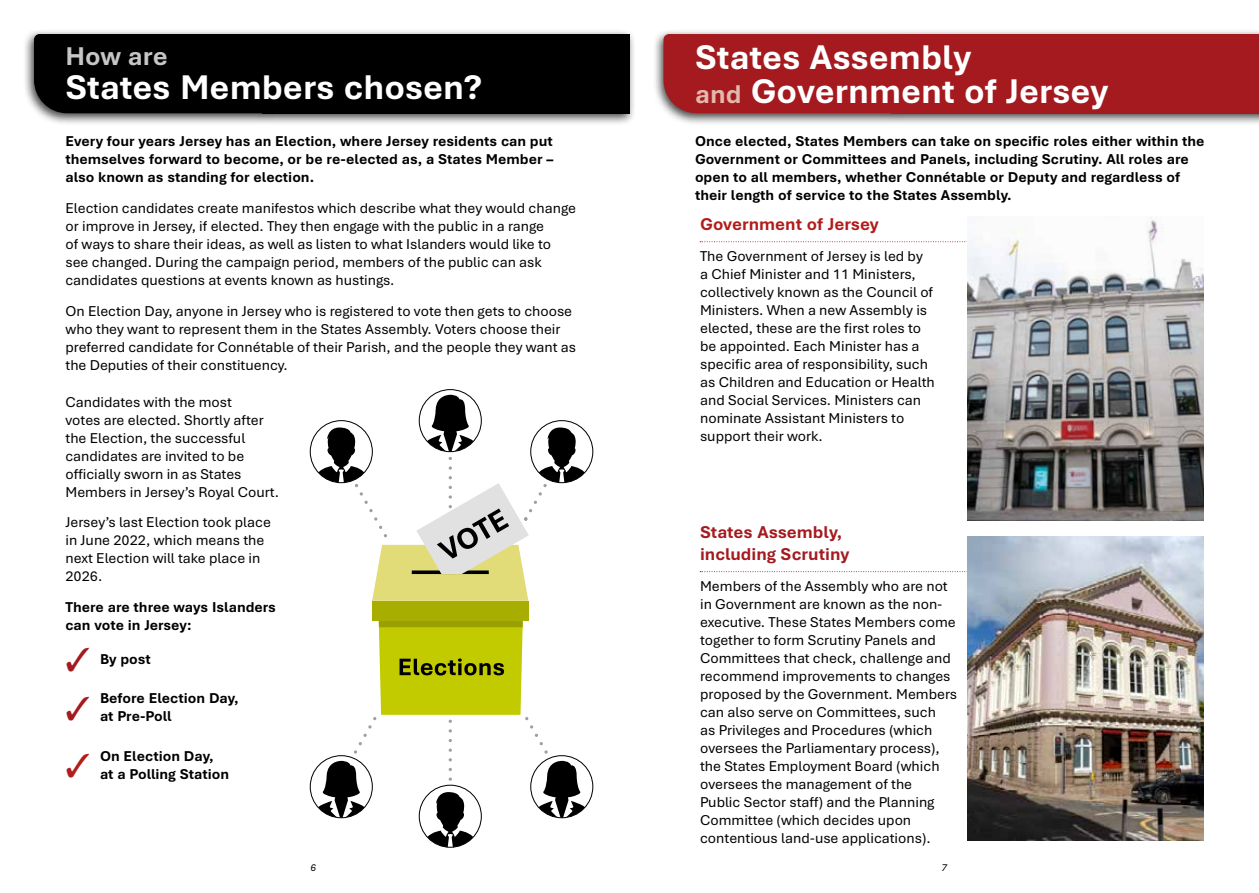
<style>
.page{position:relative;width:1259px;height:893px;background:#fff}
.page>*{position:absolute;margin:0;border:0;box-sizing:border-box;transform-origin:0 0}
.t1{font:700 36px/34.2px "Bierstadt";color:#fff}
.t2{font:700 27px "Bierstadt";letter-spacing:-.005em;color:#c6c6c6}
.t3{font:700 18px/21.6px "Bierstadt";color:#a41a1f}
.t4{font:700 18px "Bierstadt";color:#b21c1a}
.t5{font:15px/18px "Bierstadt";color:#000}
.t6{font:700 15px/18px "Bierstadt";color:#000}
.t7{font:italic 10.5px "Bierstadt";color:#000}
.s1{color:#a41a1f}
.s2{font-size:27px;color:#e2b9ac}
</style>
<div class="page">
<svg style="left:700px;top:241px;width:267px;height:1px"></svg>
<svg style="left:700px;top:571px;width:267px;height:1px"></svg>
<div style="left:23px;top:28px;width:613px;height:98px;background:#000;opacity:.75"></div>
<div style="left:34px;top:34px;width:228px;height:79px;background:#000"></div>
<div style="left:262px;top:34px;width:367px;height:79px;background:#000"></div>
<svg style="left:423px;top:792px;width:54px;height:55px"></svg>
<div style="left:419px;top:785px;width:63px;height:63px;border:1px solid #000;border-radius:50%"></div>
<svg style="left:314px;top:761px;width:54px;height:57px"></svg>
<div style="left:310px;top:755px;width:63px;height:63px;border:1px solid #000;border-radius:50%"></div>
<svg style="left:535px;top:761px;width:53px;height:57px"></svg>
<div style="left:530px;top:755px;width:63px;height:63px;border:1px solid #000;border-radius:50%"></div>
<svg style="left:354px;top:750px;width:3px;height:4px"></svg>
<svg style="left:544px;top:750px;width:4px;height:4px"></svg>
<svg style="left:314px;top:395px;width:275px;height:328px"></svg>
<div style="left:652px;top:28px;width:607px;height:99px;background:#000;opacity:.75"></div>
<div style="left:663px;top:34px;width:228px;height:79px;background:#a41a1f"></div>
<div style="left:891px;top:34px;width:368px;height:79px;background:#a41a1f"></div>
<img style="left:967px;top:536px;width:236px;height:305px">
<img style="left:967px;top:220px;width:236px;height:301px">
<h2 class="t2" style="left:65px;top:41px;width:104px">How are</h2>
<h1 class="t1" style="left:65px;top:71px;width:418px">States Members chosen?</h1>
<p class="t6" style="left:65px;top:133px;width:489px;text-align:justify">Every four years Jersey has an Election, where Jersey residents can put themselves forward to become, or be re-elected as, a States Member – also known as standing for election.</p>
<p class="t5" style="left:65px;top:199px;width:512px">Election candidates create manifestos which describe what they would change or improve in Jersey, if elected. They then engage with the public in a range<br>of ways to share their ideas, as well as listen to what Islanders would like to see changed. During the campaign period, members of the public can ask candidates questions at events known as hustings.</p>
<p class="t5" style="left:65px;top:302px;width:512px">On Election Day, anyone in Jersey who is registered to vote then gets to choose who they want to represent them in the States Assembly. Voters choose their preferred candidate for Connétable of their Parish, and the people they want as the Deputies of their constituency.</p>
<p class="t5" style="left:65px;top:393px;width:215px">Candidates with the most<br>votes are elected. Shortly after the Election, the successful candidates are invited to be officially sworn in as States<br>Members in Jersey’s Royal Court.</p>
<p class="t5" style="left:65px;top:514px;width:207px">Jersey’s last Election took place in June 2022, which means the next Election will take place in<br>2026.</p>
<p class="t6" style="left:65px;top:598px;width:212px">There are three ways Islanders can vote in Jersey:</p>
<p class="t6" style="left:65px;top:650px;width:87px"><span class="s1">✓</span> By post</p>
<p class="t6" style="left:100px;top:690px;width:140px">Before Election Day, at Pre-Poll</p>
<p class="t6" style="left:100px;top:747px;width:131px">On Election Day, at a Polling Station</p>
<h1 class="t1" style="left:695px;top:41px;width:415px">States Assembly<br><span class="s2">and</span> Government of Jersey</h1>
<p class="t6" style="left:695px;top:133px;width:511px">Once elected, States Members can take on specific roles either within the Government or Committees and Panels, including Scrutiny. All roles are open to all members, whether Connétable or Deputy and regardless of their length of service to the States Assembly.</p>
<p class="t4" style="left:700px;top:215px;width:180px">Government of Jersey</p>
<p class="t5" style="left:700px;top:248px;width:236px">The Government of Jersey is led by<br>a Chief Minister and 11 Ministers, collectively known as the Council of Ministers. When a new Assembly is elected, these are the first roles to be appointed. Each Minister has a specific area of responsibility, such as Children and Education or Health and Social Services. Ministers can nominate Assistant Ministers to support their work.</p>
<p class="t3" style="left:700px;top:522px;width:151px">States Assembly, including Scrutiny</p>
<p class="t5" style="left:700px;top:577px;width:259px">Members of the Assembly who are not in Government are known as the non&shy;executive. These States Members come together to form Scrutiny Panels and Committees that check, challenge and recommend improvements to changes proposed by the Government. Members can also serve on Committees, such<br>as Privileges and Procedures (which oversees the Parliamentary process), the States Employment Board (which oversees the management of the<br>Public Sector staff) and the Planning Committee (which decides upon contentious land-use applications).</p>
<p class="t7" style="left:311px;top:862px;width:7px">6</p>
<p class="t7" style="left:941px;top:862px;width:7px">7</p>
</div>
